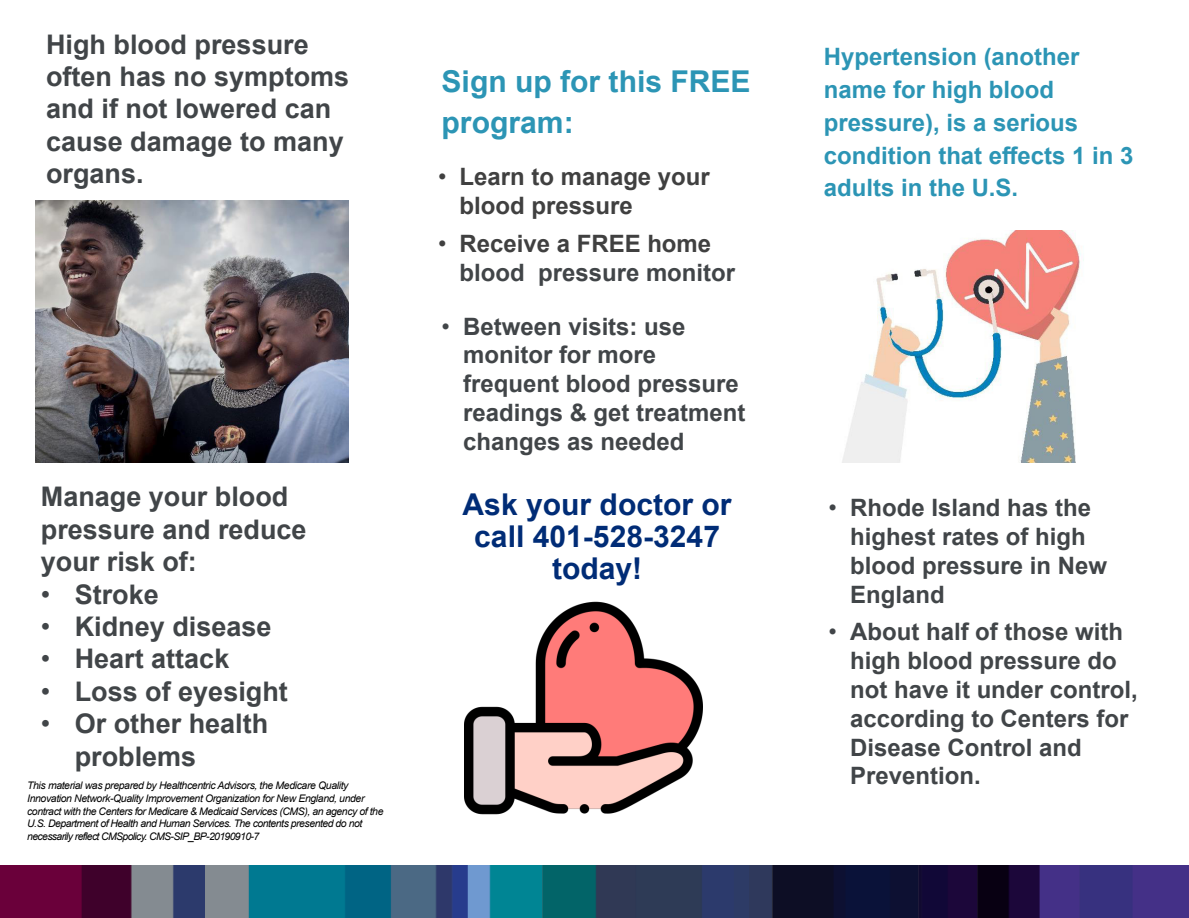
<style>
.page{position:relative;width:1189px;height:918px;background:#fff}
.page>*{position:absolute;margin:0;border:0;box-sizing:border-box;transform-origin:0 0}
.t1{font:700 30.15px "Arial";color:#2c95b5}
.t2{font:700 30px/32.4px "Arial";color:#002c76;text-align:center}
.t3{font:700 30px "Arial";color:#2c95b5}
.t4{font:700 27px/32.4px "Arial";color:#414548}
.t5{font:700 24px/28.8px "Arial";color:#414548}
.t6{font:700 24px/32.8px "Arial";color:#2c95b5}
.t7{font:700 24px/28.8px "Arial";color:#404040}
.t8{font:italic 10.5px/12.6px "Arial";letter-spacing:-.04em;color:#000}
.s1{font-weight:400}
.s2{font-weight:400;color:#404040}
.s3{color:#404040}
</style>
<div class="page">
<img style="left:0;top:865px;width:1188px;height:53px">
<img style="left:464px;top:601px;width:239px;height:214px">
<img style="left:842px;top:231px;width:242px;height:231px">
<img style="left:35px;top:200px;width:314px;height:262px">
<h3 class="t4" style="left:46px;top:30px;width:305px">High blood pressure often has no symptoms and if not lowered can cause damage to many organs.</h3>
<h3 class="t4" style="left:41px;top:483px;width:267px">Manage your blood pressure and reduce your risk of:</h3>
<h3 class="t4" style="left:41px;top:580px;width:119px"><span class="s1">•</span> Stroke</h3>
<h3 class="t4" style="left:41px;top:613px;width:232px"><span class="s1">•</span> Kidney disease</h3>
<h3 class="t4" style="left:41px;top:645px;width:190px"><span class="s1">•</span> Heart attack</h3>
<h3 class="t4" style="left:41px;top:678px;width:248px"><span class="s1">•</span> Loss of eyesight</h3>
<h3 class="t4" style="left:75px;top:710px;width:195px;text-indent:-34px"><span class="s1">•</span> Or other health problems</h3>
<p class="t8" style="left:27px;top:780px;width:358px">This material was prepared by Healthcentric Advisors, the Medicare Quality Innovation Network-Quality Improvement Organization for New England, under contract with the Centers for Medicare &amp; Medicaid Services (CMS), an agency of the U.S. Department of Health and Human Services. The contents presented do not necessarily reflect CMSpolicy. CMS-SIP_BP-20190910-7</p>
<h2 class="t3" style="left:441px;top:70px;width:310px">Sign up for this FREE</h2>
<h1 class="t1" style="left:441px;top:111px;width:134px">program:</h1>
<h3 class="t7" style="left:459px;top:165px;width:252px;text-indent:-22px"><span class="s1">•</span> Learn to manage your blood pressure</h3>
<h3 class="t5" style="left:459px;top:231px;width:277px;text-indent:-22px"><span class="s2">•</span> <span class="s3">Receive a FREE home </span>blood pressure monitor</h3>
<h3 class="t5" style="left:463px;top:314px;width:284px;text-indent:-22px"><span class="s1">•</span> Between visits: use monitor for more frequent blood pressure readings &amp; get treatment changes as needed</h3>
<h2 class="t2" style="left:462px;top:491px;width:270px">Ask your doctor or call 401-528-3247 today!</h2>
<h3 class="t6" style="left:824px;top:42px;width:311px">Hypertension (another name for high blood pressure), is a serious condition that effects 1 in 3 adults in the U.S.</h3>
<h3 class="t5" style="left:850px;top:495px;width:258px;text-indent:-22px"><span class="s1">•</span> Rhode Island has the highest rates of high blood pressure in New<br>England</h3>
<h3 class="t5" style="left:850px;top:620px;width:289px;text-indent:-22px"><span class="s1">•</span> About half of those with high blood pressure do not have it under control, according to Centers for<br>Disease Control and<br>Prevention.</h3>
</div>
